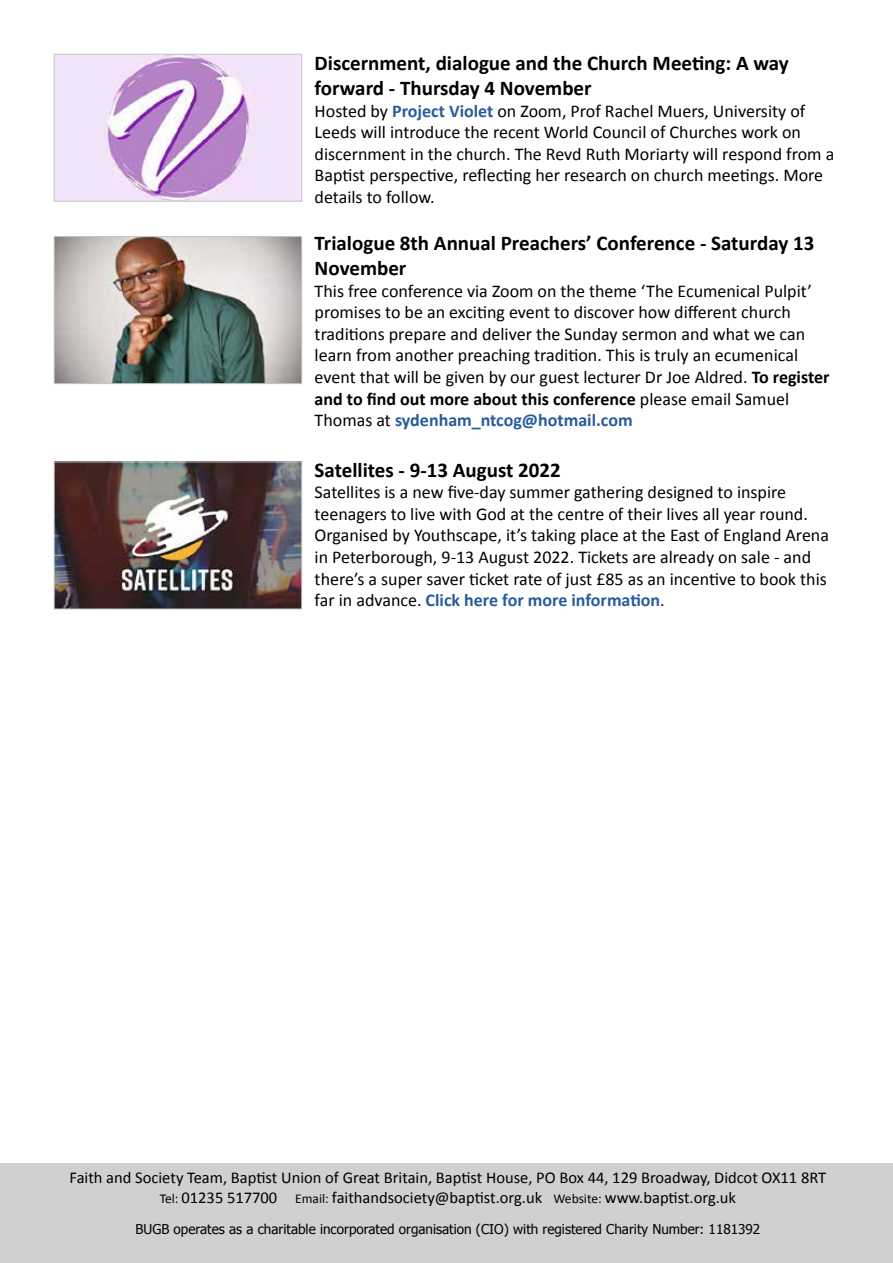
<style>
.page{position:relative;width:893px;height:1263px;background:#fff}
.page>*{position:absolute;margin:0;border:0;box-sizing:border-box;transform-origin:0 0}
.t1{font:700 21px/25.2px "Calibri";color:#000}
.t2{font:18px/21.6px "Calibri";color:#000}
.t3{font:16.5px/19.8px "Calibri";color:#000;text-align:center}
.t4{font:13.5px "Tahoma";color:#000}
.s1{font-weight:700;color:#275b9b}
.s2{font-weight:700}
.s3{font-size:13.5px}
</style>
<div class="page">
<div style="left:0;top:1163px;width:893px;height:100px;background:#d0d0d0"></div>
<img style="left:56px;top:464px;width:244px;height:143px">
<div style="left:54px;top:462px;width:248px;height:147px;border:1px solid #c6c6c6"></div>
<img style="left:56px;top:238px;width:244px;height:144px">
<div style="left:54px;top:236px;width:248px;height:148px;border:1px solid #c6c6c6"></div>
<img style="left:56px;top:56px;width:244px;height:143px">
<div style="left:54px;top:54px;width:248px;height:147px;border:1px solid #c6c6c6"></div>
<p class="t1" style="left:315px;top:50px;width:476px">Discernment, dialogue and the Church Meeting: A way forward - Thursday 4 November</p>
<p class="t2" style="left:315px;top:100px;width:521px">Hosted by <span class="s1">Project Violet</span> on Zoom, Prof Rachel Muers, University of Leeds will introduce the recent World Council of Churches work on discernment in the church. The Revd Ruth Moriarty will respond from a Baptist perspective, reflecting her research on church meetings. More details to follow.</p>
<p class="t1" style="left:315px;top:230px;width:501px">Trialogue 8th Annual Preachers’ Conference - Saturday 13<br>November</p>
<p class="t2" style="left:315px;top:280px;width:516px">This free conference via Zoom on the theme ‘The Ecumenical Pulpit’ promises to be an exciting event to discover how different church traditions prepare and deliver the Sunday sermon and what we can learn from another preaching tradition. This is truly an ecumenical event that will be given by our guest lecturer Dr Joe Aldred. <span class="s2">To register and to find out more about this conference</span> please email Samuel Thomas at <span class="s1">sydenham_ntcog@hotmail.com</span></p>
<p class="t1" style="left:315px;top:457px;width:248px">Satellites - 9-13 August 2022</p>
<p class="t2" style="left:315px;top:481px;width:516px">Satellites is a new five-day summer gathering designed to inspire teenagers to live with God at the centre of their lives all year round.<br>Organised by Youthscape, it’s taking place at the East of England Arena in Peterborough, 9-13 August 2022. Tickets are already on sale - and there’s a super saver ticket rate of just £85 as an incentive to book this far in advance. <span class="s1">Click here for more information</span>.</p>
<p class="t3" style="left:70px;top:1168px;width:758px">Faith and Society Team, Baptist Union of Great Britain, Baptist House, PO Box 44, 129 Broadway, Didcot OX11 8RT<br><span class="s3">Tel:</span> 01235 517700 <span class="s3">Email:</span> faithandsociety@baptist.org.uk <span class="s3">Website:</span> www.baptist.org.uk</p>
<p class="t4" style="left:136px;top:1220px;width:626px">BUGB operates as a charitable incorporated organisation (CIO) with registered Charity Number: 1181392</p>
</div>
